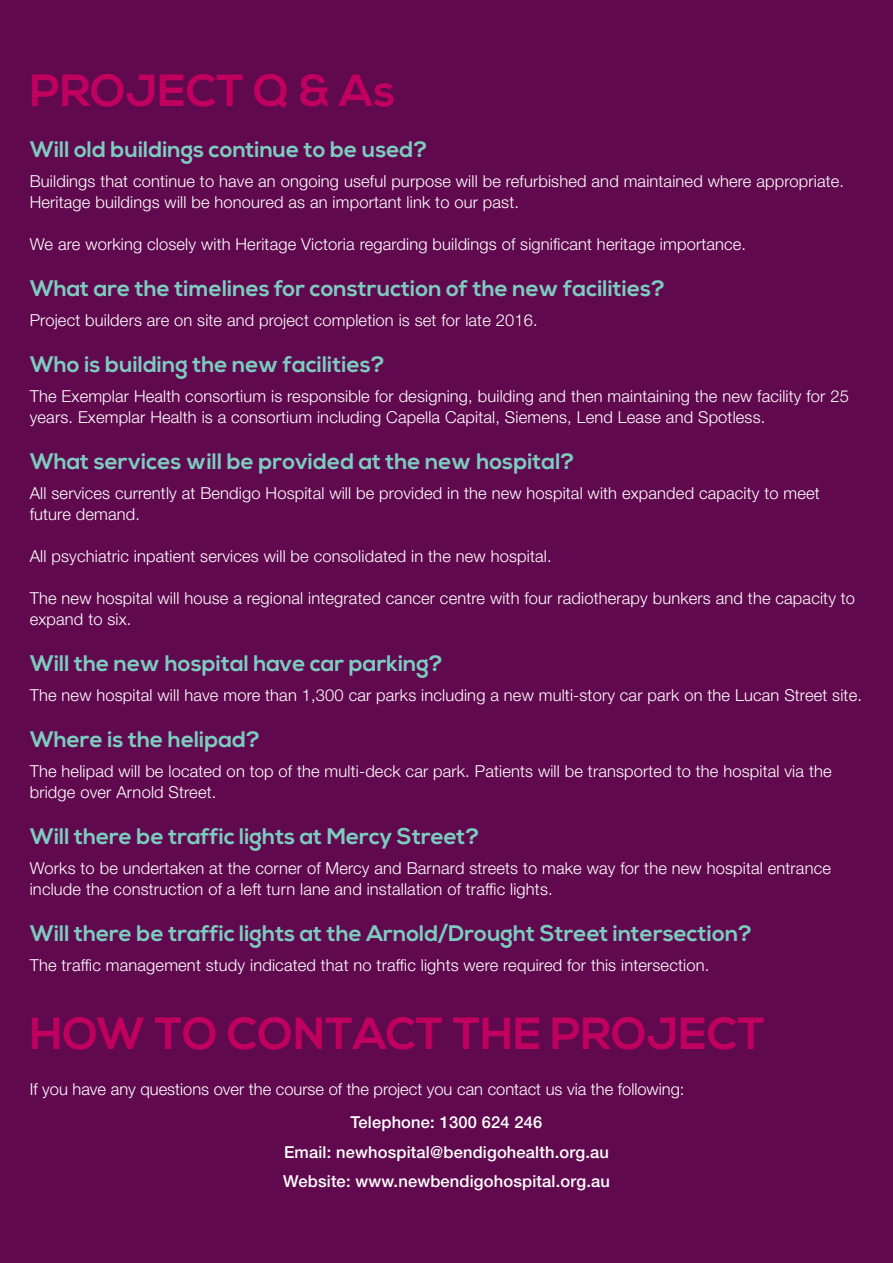
<style>
.page{position:relative;width:893px;height:1263px;background:#61094e}
.page>*{position:absolute;margin:0;border:0;box-sizing:border-box;transform-origin:0 0}
.t1{font:700 45px "Nexa";color:#c0005f}
.t2{font:700 22.5px "Nexa";color:#7cccbf}
.t3{font:300 16.5px/21px "Helvetica Neue LT Std";letter-spacing:.01em;color:#fff}
.t4{font:500 16.5px/29.5px "Helvetica Neue LT Std";letter-spacing:.01em;color:#fff;text-align:center}
</style>
<div class="page">
<h1 class="t1" style="left:30px;top:65px;width:367px">PROJECT Q &amp; As</h1>
<h2 class="t2" style="left:30px;top:136px;width:399px">Will old buildings continue to be used?</h2>
<p class="t3" style="left:30px;top:170px;width:816px">Buildings that continue to have an ongoing useful purpose will be refurbished and maintained where appropriate.<br>Heritage buildings will be honoured as an important link to our past.</p>
<p class="t3" style="left:30px;top:233px;width:718px">We are working closely with Heritage Victoria regarding buildings of significant heritage importance.</p>
<h2 class="t2" style="left:30px;top:275px;width:637px">What are the timelines for construction of the new facilities?</h2>
<p class="t3" style="left:30px;top:309px;width:509px">Project builders are on site and project completion is set for late 2016.</p>
<h2 class="t2" style="left:30px;top:351px;width:357px">Who is building the new facilities?</h2>
<p class="t3" style="left:30px;top:385px;width:821px">The Exemplar Health consortium is responsible for designing, building and then maintaining the new facility for 25 years. Exemplar Health is a consortium including Capella Capital, Siemens, Lend Lease and Spotless.</p>
<h2 class="t2" style="left:30px;top:448px;width:546px">What services will be provided at the new hospital?</h2>
<p class="t3" style="left:30px;top:482px;width:792px">All services currently at Bendigo Hospital will be provided in the new hospital with expanded capacity to meet future demand.</p>
<p class="t3" style="left:30px;top:545px;width:523px">All psychiatric inpatient services will be consolidated in the new hospital.</p>
<p class="t3" style="left:30px;top:587px;width:827px">The new hospital will house a regional integrated cancer centre with four radiotherapy bunkers and the capacity to expand to six.</p>
<h2 class="t2" style="left:30px;top:650px;width:415px">Will the new hospital have car parking?</h2>
<p class="t3" style="left:30px;top:684px;width:834px">The new hospital will have more than 1,300 car parks including a new multi-story car park on the Lucan Street site.</p>
<h2 class="t2" style="left:30px;top:726px;width:232px">Where is the helipad?</h2>
<p class="t3" style="left:30px;top:760px;width:803px">The helipad will be located on top of the multi-deck car park. Patients will be transported to the hospital via the bridge over Arnold Street.</p>
<h2 class="t2" style="left:30px;top:823px;width:451px">Will there be traffic lights at Mercy Street?</h2>
<p class="t3" style="left:30px;top:857px;width:803px">Works to be undertaken at the corner of Mercy and Barnard streets to make way for the new hospital entrance include the construction of a left turn lane and installation of traffic lights.</p>
<h2 class="t2" style="left:30px;top:920px;width:724px">Will there be traffic lights at the Arnold/Drought Street intersection?</h2>
<p class="t3" style="left:30px;top:954px;width:681px">The traffic management study indicated that no traffic lights were required for this intersection.</p>
<h1 class="t1" style="left:30px;top:1007px;width:737px">HOW TO CONTACT THE PROJECT</h1>
<p class="t3" style="left:30px;top:1078px;width:656px">If you have any questions over the course of the project you can contact us via the following:</p>
<p class="t4" style="left:283px;top:1107px;width:328px">Telephone: 1300 624 246<br>Email: newhospital@bendigohealth.org.au<br>Website: www.newbendigohospital.org.au</p>
</div>
